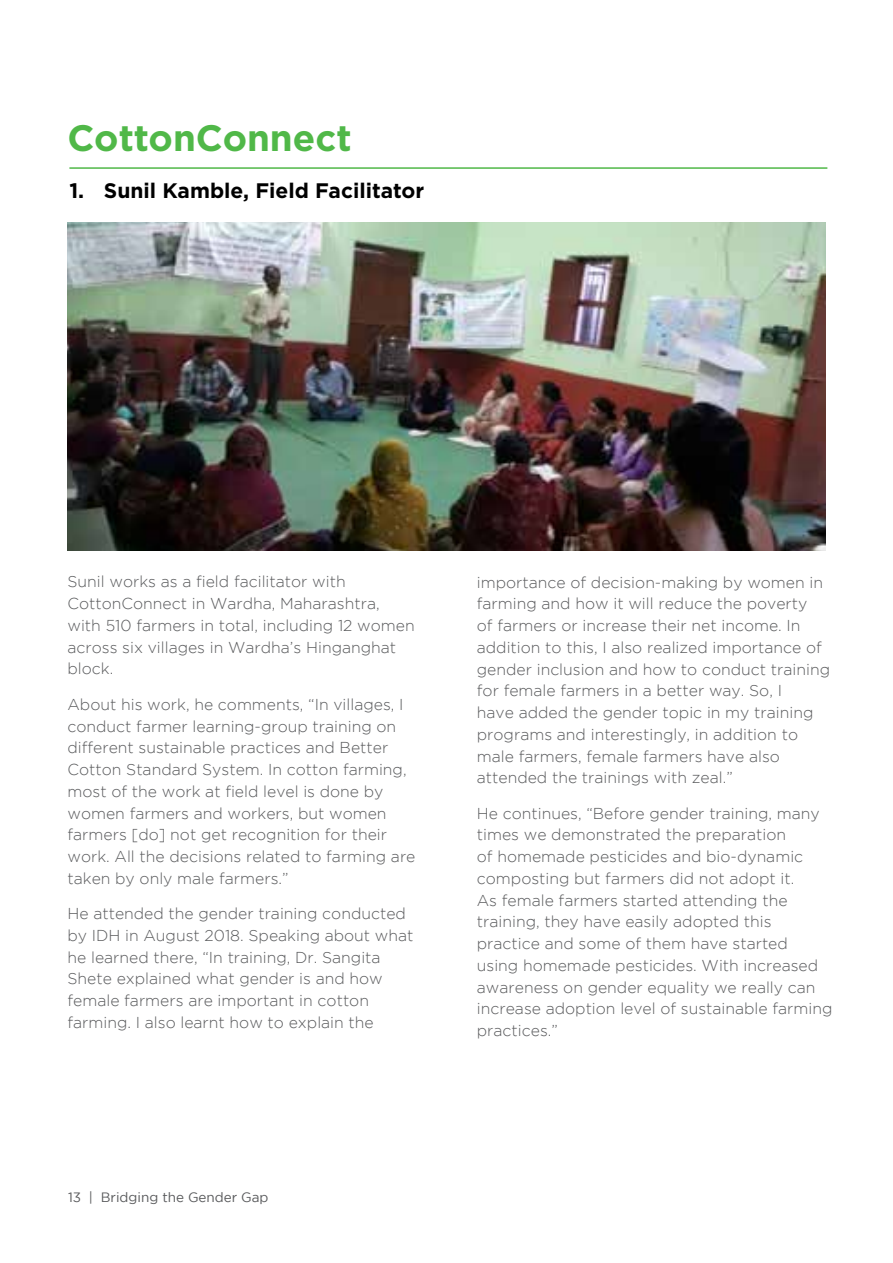
<style>
.page{position:relative;width:893px;height:1263px;background:#fff}
.page>*{position:absolute;margin:0;border:0;box-sizing:border-box;transform-origin:0 0}
.t1{font:700 36.75px "Gotham";color:#50b848}
.t2{font:700 21px "Gotham";color:#000}
.t3{font:300 15.75px/21.8px "Gotham";color:#58595b}
.t4{font:13.5px "Gotham";color:#58595b}
</style>
<div class="page">
<hr style="left:69px;top:167px;width:758px;height:2px;background:#50b848">
<img style="left:68px;top:222px;width:757px;height:329px">
<h1 class="t1" style="left:68px;top:114px;width:286px">CottonConnect</h1>
<h2 class="t2" style="left:69px;top:177px;width:356px">1. Sunil Kamble, Field Facilitator</h2>
<p class="t3" style="left:68px;top:571px;width:349px">Sunil works as a field facilitator with CottonConnect in Wardha, Maharashtra, with 510 farmers in total, including 12 women across six villages in Wardha’s Hinganghat block.</p>
<p class="t3" style="left:68px;top:693px;width:349px">About his work, he comments, “In villages, I conduct farmer learning-group training on different sustainable practices and Better Cotton Standard System. In cotton farming, most of the work at field level is done by women farmers and workers, but women farmers [do] not get recognition for their work. All the decisions related to farming are taken by only male farmers.”</p>
<p class="t3" style="left:68px;top:902px;width:348px">He attended the gender training conducted by IDH in August 2018. Speaking about what he learned there, “In training, Dr. Sangita Shete explained what gender is and how female farmers are important in cotton farming. I also learnt how to explain the</p>
<p class="t4" style="left:68px;top:1188px;width:202px">13 | Bridging the Gender Gap</p>
<p class="t3" style="left:477px;top:571px;width:355px">importance of decision-making by women in farming and how it will reduce the poverty<br>of farmers or increase their net income. In addition to this, I also realized importance of gender inclusion and how to conduct training for female farmers in a better way. So, I<br>have added the gender topic in my training programs and interestingly, in addition to male farmers, female farmers have also attended the trainings with zeal.”</p>
<p class="t3" style="left:477px;top:802px;width:357px">He continues, “Before gender training, many times we demonstrated the preparation<br>of homemade pesticides and bio-dynamic composting but farmers did not adopt it.<br>As female farmers started attending the training, they have easily adopted this practice and some of them have started using homemade pesticides. With increased awareness on gender equality we really can increase adoption level of sustainable farming practices.”</p>
</div>
